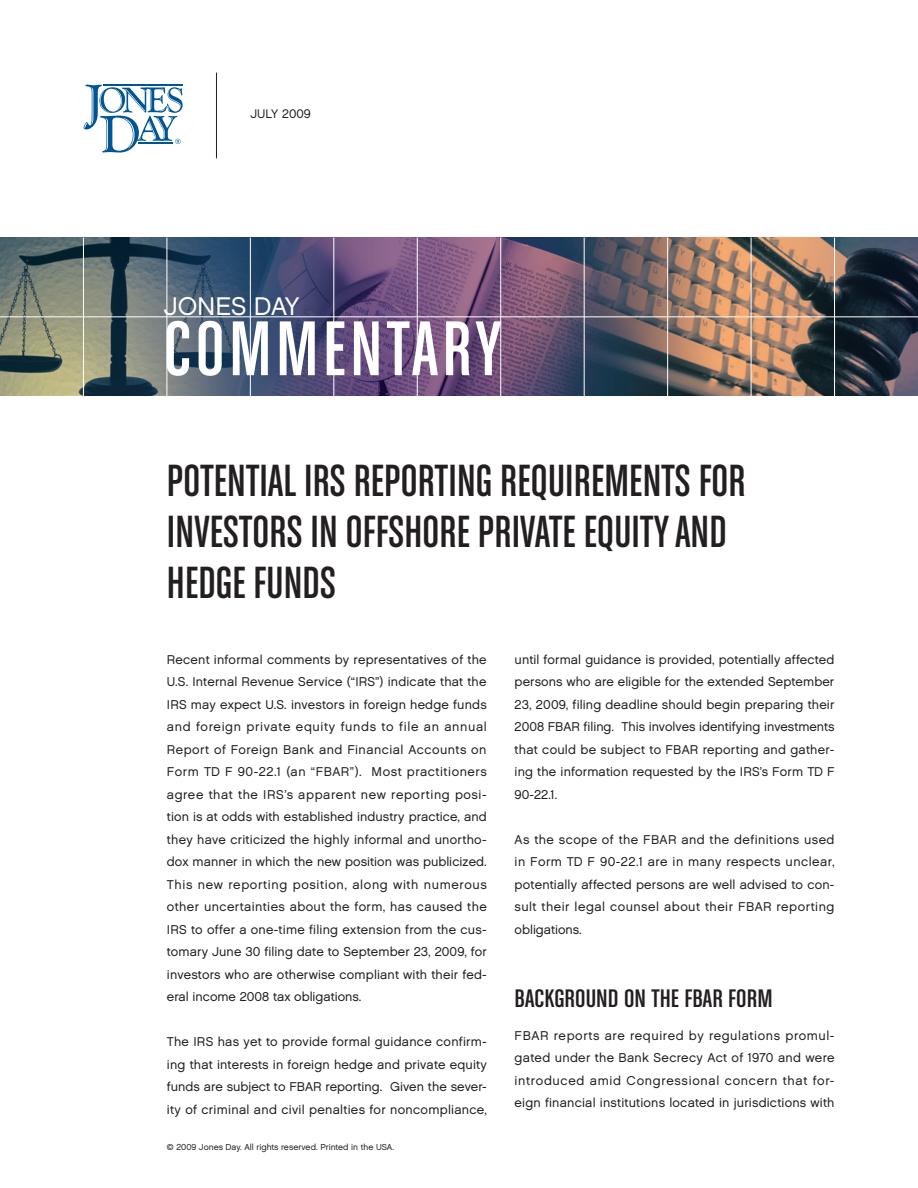
<style>
.page{position:relative;width:918px;height:1188px;background:#fff}
.page>*{position:absolute;margin:0;border:0;box-sizing:border-box;transform-origin:0 0}
.t1{font:82.5px "Chalet Comprime Cologne Sixty";letter-spacing:.055em;color:#fff}
.t2{font:48px/51px "Chalet Comprime Cologne Sixty";letter-spacing:.005em;color:#231f20}
.t3{font:27px "Chalet Comprime Cologne Sixty";letter-spacing:.005em;color:#231f20;scale:1.1 1}
.t4{font:25.5px "Chalet London Nineteen Sixty";letter-spacing:-.005em;color:#fff}
.t5{font:12.75px/22.5px "Chalet London Nineteen Sixty";letter-spacing:.015em;color:#231f20;text-align:justify}
.t6{font:12.3px "Chalet London Nineteen Sixty";color:#231f20}
.t7{font:8.7px "Chalet London Nineteen Sixty";color:#231f20}
</style>
<div class="page">
<img style="left:0;top:237px;width:918px;height:158px">
<hr style="left:167px;top:238px;width:1px;height:160px;background:#fff">
<hr style="left:83px;top:238px;width:1px;height:160px;background:#fff">
<hr style="left:250px;top:238px;width:1px;height:160px;background:#fff">
<hr style="left:334px;top:238px;width:1px;height:160px;background:#fff">
<hr style="left:417px;top:238px;width:1px;height:160px;background:#fff">
<hr style="left:500px;top:238px;width:1px;height:160px;background:#fff">
<hr style="left:584px;top:238px;width:1px;height:160px;background:#fff">
<hr style="left:667px;top:238px;width:1px;height:160px;background:#fff">
<hr style="left:751px;top:238px;width:1px;height:160px;background:#fff">
<hr style="left:834px;top:238px;width:1px;height:160px;background:#fff">
<hr style="left:0;top:317px;width:918px;height:1px;background:#fff">
<hr style="left:216px;top:73px;width:1px;height:85px;background:#231f20">
<svg style="left:83px;top:85px;width:100px;height:68px"></svg>
<p class="t6" style="left:250px;top:106px;width:62px">July 2009</p>
<h3 class="t4" style="left:164px;top:291px;width:137px">JONES DAY</h3>
<h1 class="t1" style="left:164px;top:303px;width:339px">COMMENTARY</h1>
<h2 class="t2" style="left:167px;top:454px;width:33px">POTENT</h2>
<h2 class="t2" style="left:260px;top:454px;width:128px">IAL IRS REPORT</h2>
<h2 class="t2" style="left:448px;top:454px;width:143px">ING REQUIREMENTS</h2>
<h2 class="t2" style="left:699px;top:454px;width:30px">FOR</h2>
<h2 class="t2" style="left:167px;top:505px;width:59px">INVESTORS</h2>
<h2 class="t2" style="left:167px;top:505px;width:561px;text-indent:144px">IN OFFSHORE PRIVATE EQUITY AND<br>HEDGE FUNDS</h2>
<p class="t5" style="left:167px;top:648px;width:322px">Recent informal comments by representatives of the U.S. Internal Revenue Service (“IRS”) indicate that the IRS may expect U.S. investors in foreign hedge funds and foreign private equity funds to file an annual Report of Foreign Bank and Financial Accounts on Form TD F 90-22.1 (an “FBAR”). Most practitioners agree that the IRS’s apparent new reporting posi&shy;tion is at odds with established industry practice, and they have criticized the highly informal and unortho&shy;dox manner in which the new position was publicized.<br>This new reporting position, along with numerous other uncertainties about the form, has caused the IRS to offer a one-time filing extension from the cus&shy;tomary June 30 filing date to September 23, 2009, for investors who are otherwise compliant with their fed&shy;eral income 2008 tax obligations.</p>
<p class="t5" style="left:167px;top:1031px;width:322px">The IRS has yet to provide formal guidance confirm&shy;ing that interests in foreign hedge and private equity funds are subject to FBAR reporting. Given the sever&shy;ity of criminal and civil penalties for noncompliance,</p>
<p class="t7" style="left:167px;top:1142px;width:229px">© 2009 Jones Day. All rights reserved. Printed in the USA.</p>
<p class="t5" style="left:515px;top:648px;width:321px">until formal guidance is provided, potentially affected persons who are eligible for the extended September 23, 2009, filing deadline should begin preparing their 2008 FBAR filing. This involves identifying investments that could be subject to FBAR reporting and gather&shy;ing the information requested by the IRS’s Form TD F 90-22.1.</p>
<p class="t5" style="left:515px;top:828px;width:321px">As the scope of the FBAR and the definitions used in Form TD F 90-22.1 are in many respects unclear, potentially affected persons are well advised to con&shy;sult their legal counsel about their FBAR reporting obligations.</p>
<h3 class="t3" style="left:515px;top:983px;width:205px">BACKGROUND ON THE FBAR FORM</h3>
<p class="t5" style="left:515px;top:1024px;width:322px">FBAR reports are required by regulations promul&shy;gated under the Bank Secrecy Act of 1970 and were introduced amid Congressional concern that for&shy;eign financial institutions located in jurisdictions with</p>
</div>
